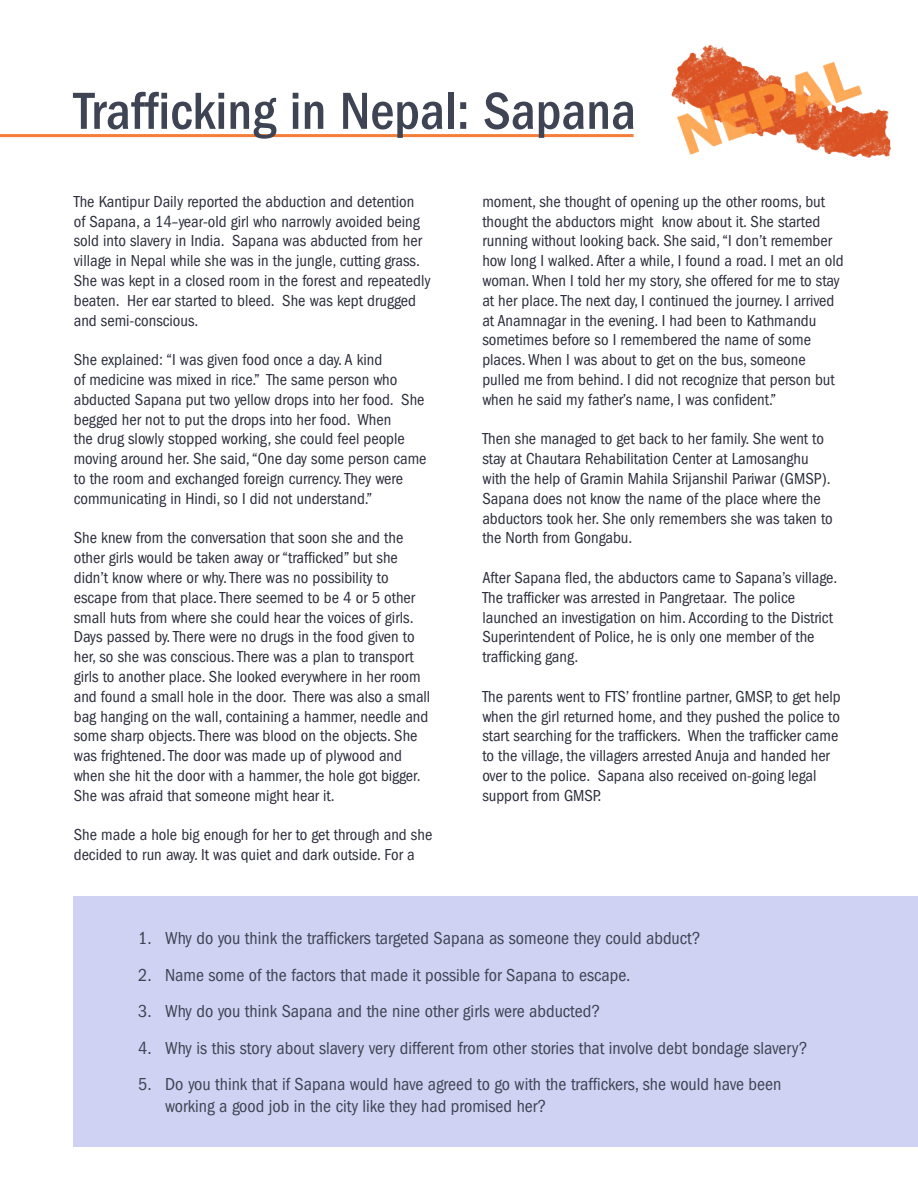
<style>
.page{position:relative;width:918px;height:1188px;background:#fff}
.page>*{position:absolute;margin:0;border:0;box-sizing:border-box;transform-origin:0 0}
.t1{font:500 condensed 54px "ITC Franklin Gothic Std";color:#3e4453}
.t2{font:condensed 18px/21.6px "ITC Franklin Gothic Std";color:#3e4453}
.t3{font:condensed 16.5px/19.8px "ITC Franklin Gothic Std";color:#2c2e3d}
</style>
<div class="page">
<hr style="left:0;top:134px;width:634px;height:3px;background:#f47d38">
<div style="left:74px;top:896px;width:844px;height:251px;background:#cfd2f2"></div>
<img style="left:671px;top:45px;width:220px;height:113px">
<p class="t1" style="left:74px;top:80px;width:564px">Trafficking in Nepal: Sapana</p>
<p class="t3" style="left:74px;top:192px;width:358px">The Kantipur Daily reported the abduction and detention<br>of Sapana, a 14–year-old girl who narrowly avoided being sold into slavery in India. Sapana was abducted from her village in Nepal while she was in the jungle, cutting grass.<br>She was kept in a closed room in the forest and repeatedly beaten. Her ear started to bleed. She was kept drugged and semi-conscious.</p>
<p class="t3" style="left:74px;top:350px;width:354px">She explained: “I was given food once a day. A kind<br>of medicine was mixed in rice.” The same person who abducted Sapana put two yellow drops into her food. She begged her not to put the drops into her food. When<br>the drug slowly stopped working, she could feel people moving around her. She said, “One day some person came to the room and exchanged foreign currency. They were communicating in Hindi, so I did not understand.”</p>
<p class="t3" style="left:74px;top:528px;width:358px">She knew from the conversation that soon she and the other girls would be taken away or “trafficked” but she didn’t know where or why. There was no possibility to escape from that place. There seemed to be 4 or 5 other small huts from where she could hear the voices of girls.<br>Days passed by. There were no drugs in the food given to her, so she was conscious. There was a plan to transport girls to another place. She looked everywhere in her room and found a small hole in the door. There was also a small bag hanging on the wall, containing a hammer, needle and some sharp objects. There was blood on the objects. She was frightened. The door was made up of plywood and when she hit the door with a hammer, the hole got bigger.<br>She was afraid that someone might hear it.</p>
<p class="t3" style="left:74px;top:825px;width:360px">She made a hole big enough for her to get through and she decided to run away. It was quiet and dark outside. For a</p>
<p class="t3" style="left:482px;top:192px;width:363px">moment, she thought of opening up the other rooms, but thought the abductors might know about it. She started running without looking back. She said, “I don’t remember how long I walked. After a while, I found a road. I met an old woman. When I told her my story, she offered for me to stay at her place. The next day, I continued the journey. I arrived at Anamnagar in the evening. I had been to Kathmandu sometimes before so I remembered the name of some places. When I was about to get on the bus, someone pulled me from behind. I did not recognize that person but when he said my father’s name, I was confident.”</p>
<p class="t3" style="left:482px;top:429px;width:352px">Then she managed to get back to her family. She went to stay at Chautara Rehabilitation Center at Lamosanghu with the help of Gramin Mahila Srijanshil Pariwar (GMSP).<br>Sapana does not know the name of the place where the abductors took her. She only remembers she was taken to the North from Gongabu.</p>
<p class="t3" style="left:482px;top:568px;width:356px">After Sapana fled, the abductors came to Sapana’s village.<br>The trafficker was arrested in Pangretaar. The police launched an investigation on him. According to the District Superintendent of Police, he is only one member of the trafficking gang.</p>
<p class="t3" style="left:482px;top:687px;width:360px">The parents went to FTS’ frontline partner, GMSP, to get help when the girl returned home, and they pushed the police to start searching for the traffickers. When the trafficker came to the village, the villagers arrested Anuja and handed her over to the police. Sapana also received on-going legal support from GMSP.</p>
<p class="t2" style="left:138px;top:927px;width:564px">1. Why do you think the traffickers targeted Sapana as someone they could abduct?</p>
<p class="t2" style="left:138px;top:964px;width:494px">2. Name some of the factors that made it possible for Sapana to escape.</p>
<p class="t2" style="left:138px;top:1001px;width:464px">3. Why do you think Sapana and the nine other girls were abducted?</p>
<p class="t2" style="left:138px;top:1037px;width:671px">4. Why is this story about slavery very different from other stories that involve debt bondage slavery?</p>
<p class="t2" style="left:165px;top:1074px;width:618px;text-indent:-27px">5. Do you think that if Sapana would have agreed to go with the traffickers, she would have been working a good job in the city like they had promised her?</p>
</div>
